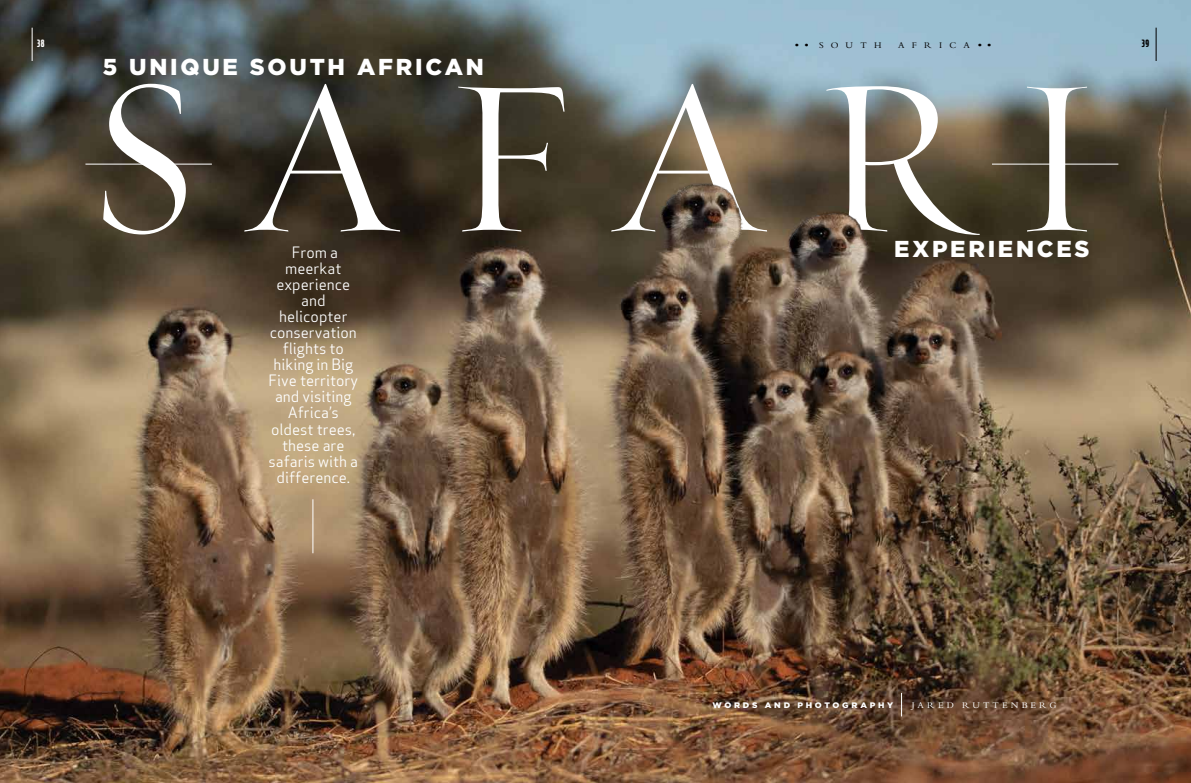
<style>
.page{position:relative;width:1191px;height:783px;background:#fff}
.page>*{position:absolute;margin:0;border:0;box-sizing:border-box;transform-origin:0 0}
.t1{font:225.5px "Requiem Fine";letter-spacing:.2em;color:#fff}
.t2{font:28px "Bembo Std";color:#000;scale:1.05 1}
.t3{font:900 23px "Gotham";letter-spacing:.12em;color:#fff}
.t4{font:15px/16px "Apex Sans";color:#fff;text-align:center}
.t5{font:700 10px "Antenna Comp";color:#fff;scale:1.05 1}
.t6{font:700 10px "Antenna Comp";color:#000;scale:1.05 1}
.t7{font:9px "Bembo Std";letter-spacing:.33em;color:#fff;scale:1.05 1}
.t8{font:9px "Bembo Std";letter-spacing:.76em;color:#000;scale:1.05 1}
.t9{font:900 8px "Gotham";letter-spacing:.32em;color:#fff;scale:1.05 1}
</style>
<div class="page">
<img style="left:0;top:0;width:1191px;height:782px">
<hr style="left:32px;top:28px;width:1px;height:33px;background:#fff">
<hr style="left:992px;top:164px;width:126px;height:1px;background:#fff">
<hr style="left:85px;top:164px;width:127px;height:1px;background:#fff">
<hr style="left:312px;top:499px;width:1px;height:54px;background:#fff">
<svg style="left:901px;top:692px;width:1px;height:24px"></svg>
<hr style="left:1155px;top:28px;width:1px;height:33px;background:#000">
<img style="left:659px;top:183px;width:215px;height:65px">
<p class="t5" style="left:37px;top:38px;width:9px">38</p>
<h2 class="t2" style="left:793px;top:21px;width:18px">..</h2>
<p class="t8" style="left:819px;top:40px;width:61px">SOUTH</p>
<p class="t8" style="left:898px;top:40px;width:70px">AFRICA</p>
<h2 class="t2" style="left:976px;top:21px;width:18px">..</h2>
<h1 class="t1" style="left:85px;top:-3px;width:1021px">SAFARI</h1>
<h3 class="t3" style="left:103px;top:51px;width:382px">5 UNIQUE SOUTH AFRICAN</h3>
<p class="t4" style="left:292px;top:243px;width:48px">From a</p>
<h3 class="t3" style="left:894px;top:233px;width:197px">EXPERIENCES</h3>
<p class="t4" style="left:268px;top:259px;width:91px">meerkat experience and helicopter conservation flights to hiking in Big<br>Five territory and visiting<br>Africa’s oldest trees, these are safaris with a difference.</p>
<p class="t6" style="left:1141px;top:38px;width:9px">39</p>
<p class="t9" style="left:712px;top:699px;width:174px">WORDS AND PHOTOGRAPHY</p>
<p class="t7" style="left:911px;top:699px;width:139px">JARED RUTTENBERG</p>
</div>
